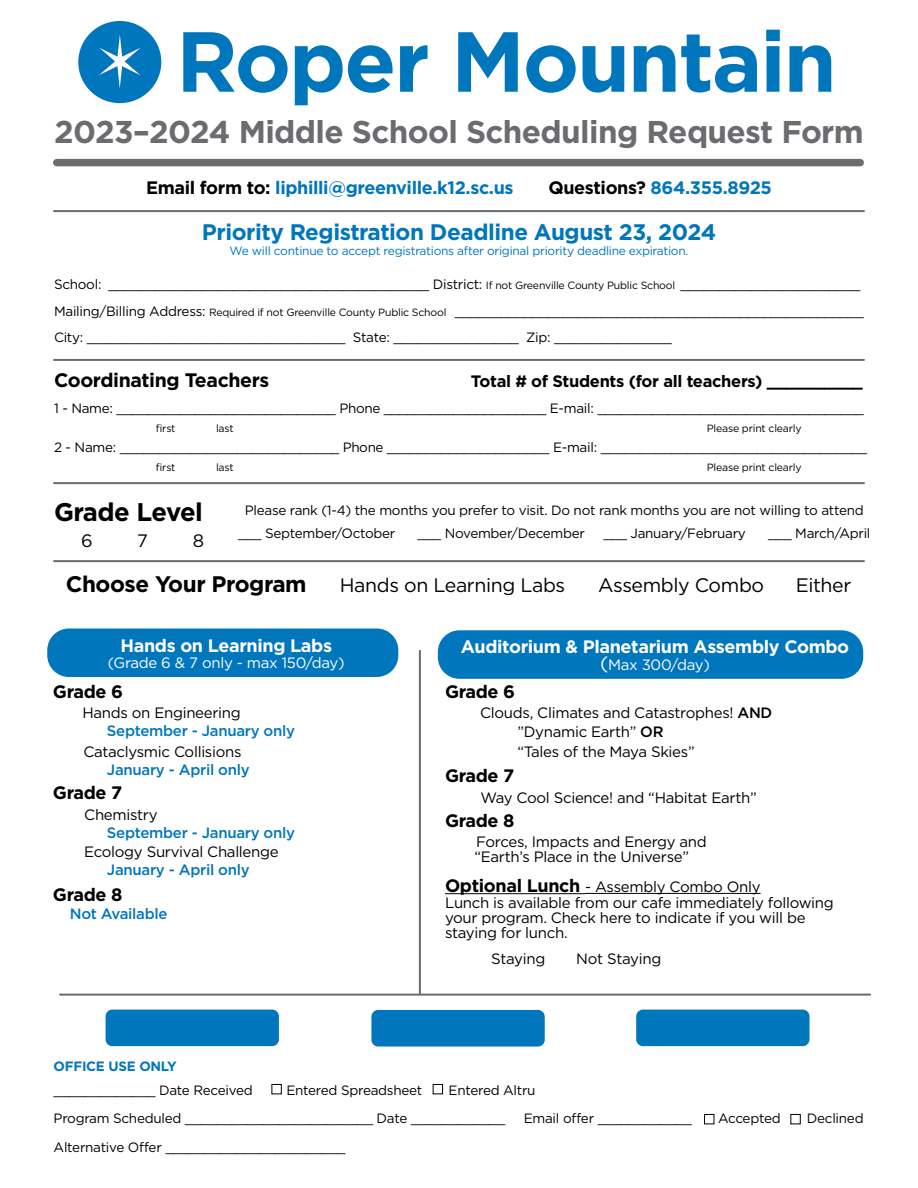
<style>
.page{position:relative;width:918px;height:1188px;background:#fff}
.page>*{position:absolute;margin:0;border:0;box-sizing:border-box;transform-origin:0 0}
.t1{font:700 31.5px "Gotham";letter-spacing:-.02em;color:#6b6c6f}
.t2{font:700 25.5px "Gotham";letter-spacing:-.025em;color:#000}
.t3{font:700 22.5px "Gotham";letter-spacing:-.02em;color:#0076bd}
.t4{font:700 22.5px "Gotham";letter-spacing:-.02em;color:#000}
.t5{font:19.5px "Gotham";letter-spacing:-.02em;color:#000}
.t6{font:700 19.5px "Gotham";letter-spacing:-.02em;color:#000}
.t7{font:700 18px "Gotham";letter-spacing:-.02em;color:#0076bd}
.t8{font:700 18px "Gotham";letter-spacing:-.02em;color:#fff}
.t9{font:700 18px "Gotham";letter-spacing:-.02em;color:#000}
.t10{font:18px "Gotham";color:#000}
.t11{font:700 16.5px "Gotham";letter-spacing:-.02em;color:#000}
.t12{font:15px/19.5px "Gotham";letter-spacing:-.02em;color:#000}
.t13{font:500 15px "Gotham";letter-spacing:-.02em;color:#0076bd}
.t14{font:15px "Gotham";letter-spacing:-.02em;color:#fff}
.t15{font:13.5px/27px "Gotham";letter-spacing:-.02em;color:#000}
.t16{font:700 13.5px "Gotham";letter-spacing:-.02em;color:#0076bd}
.t17{font:12px "Gotham";letter-spacing:-.025em;color:#0076bd}
.t18{font:10.5px "Gotham";letter-spacing:-.02em;color:#000}
.s1{color:#000}
.s2{font-size:10.5px}
.s3{font-size:19.5px}
.s4{font-weight:500}
.s5{font-weight:700;font-size:18px}
</style>
<div class="page">
<div style="left:47px;top:628px;width:351px;height:49px;background:#0076bd;border-radius:22px"></div>
<div style="left:438px;top:630px;width:425px;height:49px;background:#0076bd;border-radius:22px"></div>
<hr style="left:445px;top:893px;width:140px;height:1px;background:#000">
<hr style="left:585px;top:893px;width:176px;height:1px;background:#000">
<div style="left:636px;top:1010px;width:174px;height:36px;background:#0076bd;border-radius:7px"></div>
<div style="left:57px;top:159px;width:803px;height:7px;background:#6b6c6f"></div>
<hr style="left:54px;top:210px;width:810px;height:2px;background:#6b6c6f">
<hr style="left:54px;top:482px;width:810px;height:2px;background:#6b6c6f">
<hr style="left:54px;top:359px;width:810px;height:2px;background:#6b6c6f">
<hr style="left:54px;top:560px;width:810px;height:2px;background:#6b6c6f">
<hr style="left:60px;top:994px;width:810px;height:2px;background:#6b6c6f">
<hr style="left:419px;top:651px;width:2px;height:343px;background:#6b6c6f">
<svg style="left:183px;top:32px;width:105px;height:61px"></svg>
<svg style="left:295px;top:45px;width:98px;height:60px"></svg>
<svg style="left:400px;top:45px;width:28px;height:47px"></svg>
<svg style="left:458px;top:32px;width:60px;height:60px"></svg>
<svg style="left:526px;top:45px;width:50px;height:48px"></svg>
<svg style="left:583px;top:46px;width:41px;height:47px"></svg>
<svg style="left:634px;top:45px;width:41px;height:47px"></svg>
<svg style="left:681px;top:35px;width:76px;height:58px"></svg>
<svg style="left:766px;top:30px;width:14px;height:62px"></svg>
<svg style="left:790px;top:45px;width:41px;height:47px"></svg>
<div style="left:78px;top:21px;width:83px;height:82px;background:#0076bd;border-radius:50%"></div>
<svg style="left:99px;top:35px;width:41px;height:53px"></svg>
<div style="left:106px;top:1010px;width:173px;height:36px;background:#0076bd;border-radius:7px"></div>
<div style="left:371px;top:1010px;width:174px;height:37px;background:#0076bd;border-radius:7px"></div>
<div style="left:272px;top:1084px;width:10px;height:10px;border:1px solid #000"></div>
<div style="left:433px;top:1084px;width:10px;height:10px;border:1px solid #000"></div>
<div style="left:704px;top:1114px;width:10px;height:10px;border:1px solid #000"></div>
<div style="left:790px;top:1114px;width:11px;height:10px;border:1px solid #000"></div>
<h1 class="t1" style="left:54px;top:111px;width:811px">2023–2024 Middle School Scheduling Request Form</h1>
<h3 class="t7" style="left:146px;top:176px;width:369px"><span class="s1">Email form to:</span> liphilli@greenville.k12.sc.us</h3>
<h3 class="t7" style="left:549px;top:176px;width:225px"><span class="s1">Questions?</span> 864.355.8925</h3>
<h3 class="t3" style="left:202px;top:217px;width:516px">Priority Registration Deadline August 23, 2024</h3>
<p class="t17" style="left:230px;top:243px;width:460px">We will continue to accept registrations after original priority deadline expiration.</p>
<p class="t15" style="left:54px;top:271px;width:811px">School: _________________________________________ District: <span class="s2">If not Greenville County Public School</span> _______________________<br>Mailing/Billing Address: <span class="s2">Required if not Greenville County Public School</span> _____________________________________________________</p>
<p class="t15" style="left:54px;top:323px;width:619px">City: _________________________________ State: ________________ Zip: _______________</p>
<h3 class="t6" style="left:54px;top:367px;width:217px">Coordinating Teachers</h3>
<p class="t11" style="left:471px;top:370px;width:393px">Total # of Students (for all teachers) __________</p>
<p class="t15" style="left:54px;top:394px;width:811px">1 - Name: ____________________________ Phone _____________________ E-mail: __________________________________</p>
<p class="t18" style="left:156px;top:422px;width:21px">first</p>
<p class="t18" style="left:216px;top:422px;width:19px">last</p>
<p class="t18" style="left:707px;top:422px;width:96px">Please print clearly</p>
<p class="t15" style="left:54px;top:433px;width:815px">2 - Name: ____________________________ Phone _____________________ E-mail: __________________________________</p>
<p class="t18" style="left:156px;top:461px;width:21px">first</p>
<p class="t18" style="left:216px;top:461px;width:19px">last</p>
<p class="t18" style="left:707px;top:461px;width:96px">Please print clearly</p>
<h2 class="t2" style="left:54px;top:495px;width:150px">Grade Level</h2>
<h3 class="t10" style="left:81px;top:529px;width:13px">6</h3>
<h3 class="t10" style="left:137px;top:529px;width:12px">7</h3>
<h3 class="t10" style="left:193px;top:529px;width:13px">8</h3>
<p class="t15" style="left:238px;top:499px;width:627px;line-height:22.5px;text-indent:7px">Please rank (1-4) the months you prefer to visit. Do not rank months you are not willing to attend ___ September/October</p>
<p class="t15" style="left:418px;top:519px;width:169px">___ November/December</p>
<p class="t15" style="left:603px;top:519px;width:144px">___ January/February</p>
<p class="t15" style="left:768px;top:519px;width:104px">___ March/April</p>
<h3 class="t4" style="left:66px;top:569px;width:242px">Choose Your Program</h3>
<h3 class="t5" style="left:340px;top:573px;width:227px">Hands on Learning Labs</h3>
<h3 class="t5" style="left:598px;top:573px;width:167px">Assembly Combo</h3>
<h3 class="t5" style="left:796px;top:573px;width:57px">Either</h3>
<h3 class="t8" style="left:120px;top:634px;width:213px">Hands on Learning Labs</h3>
<p class="t14" style="left:108px;top:653px;width:238px">(Grade 6 &amp; 7 only - max 150/day)</p>
<h3 class="t9" style="left:53px;top:680px;width:72px">Grade 6</h3>
<p class="t12" style="left:82px;top:703px;width:160px">Hands on Engineering</p>
<p class="t13" style="left:107px;top:721px;width:190px">September - January only</p>
<p class="t12" style="left:83px;top:742px;width:160px">Cataclysmic Collisions</p>
<p class="t13" style="left:107px;top:760px;width:144px">January - April only</p>
<h3 class="t9" style="left:53px;top:781px;width:71px">Grade 7</h3>
<p class="t12" style="left:84px;top:805px;width:75px">Chemistry</p>
<p class="t13" style="left:107px;top:823px;width:190px">September - January only</p>
<p class="t12" style="left:84px;top:842px;width:196px">Ecology Survival Challenge</p>
<p class="t13" style="left:107px;top:860px;width:144px">January - April only</p>
<h3 class="t9" style="left:53px;top:883px;width:71px">Grade 8</h3>
<p class="t13" style="left:70px;top:904px;width:99px">Not Available</p>
<h3 class="t8" style="left:461px;top:635px;width:390px">Auditorium &amp; Planetarium Assembly Combo</h3>
<p class="t14" style="left:600px;top:655px;width:111px"><span class="s3">(</span>Max 300/day)</p>
<h3 class="t9" style="left:445px;top:680px;width:72px">Grade 6</h3>
<p class="t12" style="left:517px;top:703px;width:256px;text-indent:-37px">Clouds, Climates and Catastrophes! <span class="s4">AND </span>”Dynamic Earth” <span class="s4">OR<br></span>“Tales of the Maya Skies”</p>
<h3 class="t9" style="left:445px;top:764px;width:71px">Grade 7</h3>
<p class="t12" style="left:480px;top:788px;width:278px">Way Cool Science! and “Habitat Earth”</p>
<h3 class="t9" style="left:445px;top:809px;width:71px">Grade 8</h3>
<p class="t12" style="left:474px;top:834px;width:234px;line-height:15px">Forces, Impacts and Energy and “Earth’s Place in the Universe”</p>
<p class="t12" style="left:445px;top:878px;width:390px;line-height:16.5px"><span class="s5">Optional Lunch</span> - Assembly Combo Only<br>Lunch is available from our cafe immediately following</p>
<p class="t12" style="left:445px;top:910px;width:362px;line-height:15px">your program. Check here to indicate if you will be staying for lunch.</p>
<p class="t12" style="left:491px;top:949px;width:56px">Staying</p>
<p class="t12" style="left:576px;top:949px;width:87px">Not Staying</p>
<p class="t16" style="left:54px;top:1057px;width:125px">OFFICE USE ONLY</p>
<p class="t15" style="left:54px;top:1076px;width:201px">_____________ Date Received</p>
<p class="t15" style="left:286px;top:1076px;width:137px">Entered Spreadsheet</p>
<p class="t15" style="left:54px;top:1075px;width:483px;line-height:28.5px;text-indent:395px">Entered Altru<br>Program Scheduled ________________________ Date ____________</p>
<p class="t15" style="left:524px;top:1105px;width:170px">Email offer ____________</p>
<p class="t15" style="left:718px;top:1105px;width:64px">Accepted</p>
<p class="t15" style="left:807px;top:1105px;width:58px">Declined</p>
<p class="t15" style="left:54px;top:1133px;width:294px">Alternative Offer _______________________</p>
</div>
